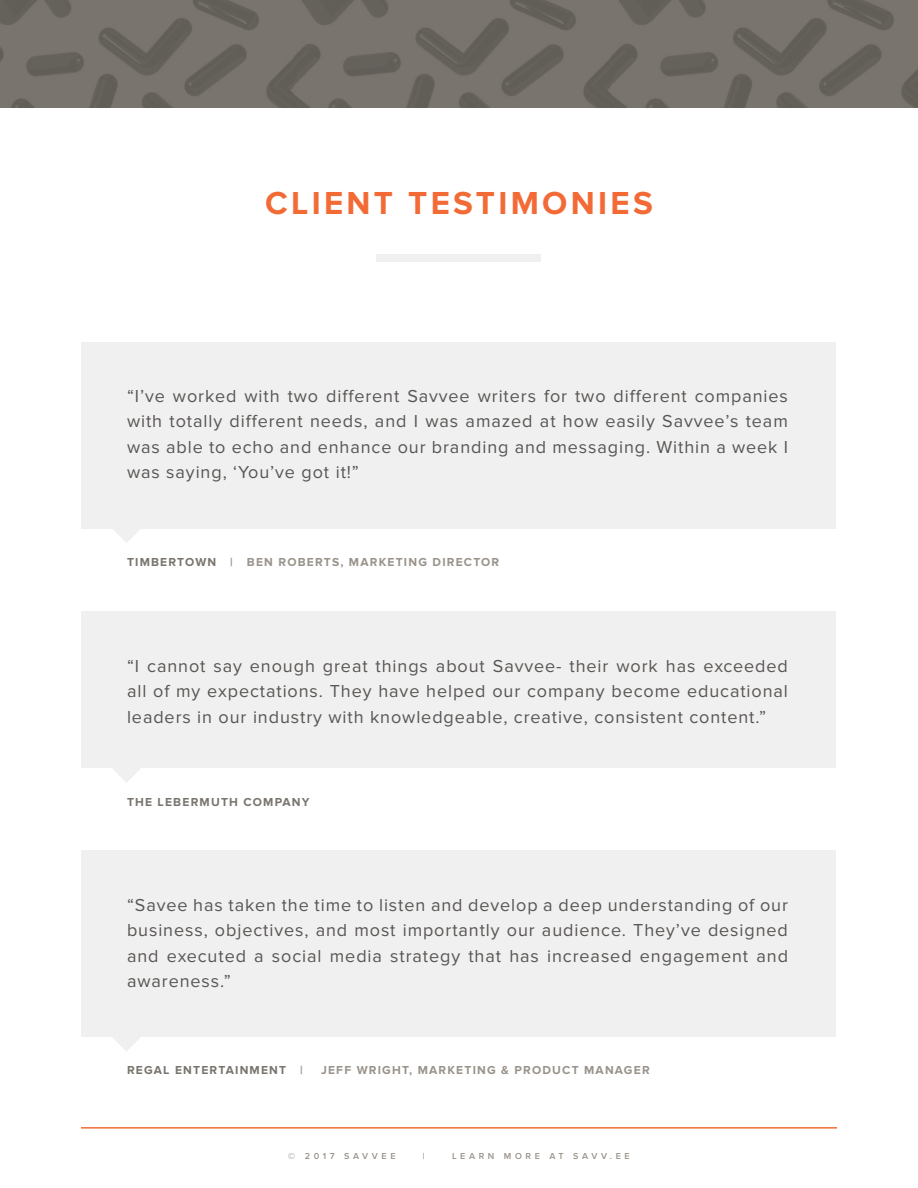
<style>
.page{position:relative;width:918px;height:1188px;background:#fff}
.page>*{position:absolute;margin:0;border:0;box-sizing:border-box;transform-origin:0 0}
._2-column_bullets{font:700 33px "Proxima Nova";letter-spacing:.1em;color:#f26b36}
._2-column_bullets-2{font:18px/25.5px "Proxima Nova";letter-spacing:.05em;color:#595655;text-align:justify}
._2-column_bullets-3{font:700 12px "Proxima Nova";letter-spacing:.1em;color:#99938b}
._2-column_bullets-4{font:700 12px "Proxima Nova";letter-spacing:.1em;color:#79746d}
.t1{font:600 9px "Proxima Nova";letter-spacing:.4em;color:#99938b}
.s1{color:#79746d}
.s2{color:#99938b}
</style>
<div class="page">
<hr style="left:81px;top:1127px;width:756px;height:2px;background:#f26b36">
<img style="left:0;top:0;width:918px;height:108px">
<div style="left:82px;top:342px;width:754px;height:186px;background:#eff0ef"></div>
<div style="left:82px;top:850px;width:754px;height:187px;background:#eff0ef"></div>
<div style="left:82px;top:612px;width:754px;height:156px;background:#eff0ef"></div>
<div style="left:377px;top:254px;width:164px;height:8px;background:#eff0ef"></div>
<svg style="left:112px;top:528px;width:29px;height:15px"></svg>
<svg style="left:113px;top:1037px;width:27px;height:14px"></svg>
<svg style="left:113px;top:768px;width:27px;height:15px"></svg>
<p class="_2-column_bullets" style="left:265px;top:184px;width:389px">CLIENT TESTIMONIES</p>
<p class="_2-column_bullets-2" style="left:127px;top:384px;width:662px">“I’ve worked with two different Savvee writers for two different companies with totally different needs, and I was amazed at how easily Savvee’s team was able to echo and enhance our branding and messaging. Within a week I was saying, ‘You’ve got it!”</p>
<p class="_2-column_bullets-3" style="left:127px;top:555px;width:374px"><span class="s1">TIMBERTOWN</span> | BEN ROBERTS, MARKETING DIRECTOR</p>
<p class="_2-column_bullets-2" style="left:127px;top:653px;width:663px">“I cannot say enough great things about Savvee- their work has exceeded all of my expectations. They have helped our company become educational leaders in our industry with knowledgeable, creative, consistent content.”</p>
<p class="_2-column_bullets-4" style="left:127px;top:795px;width:184px">THE LEBERMUTH COMPANY</p>
<p class="_2-column_bullets-2" style="left:127px;top:892px;width:663px">“Savee has taken the time to listen and develop a deep understanding of our business, objectives, and most importantly our audience. They’ve designed and executed a social media strategy that has increased engagement and awareness.”</p>
<p class="_2-column_bullets-4" style="left:127px;top:1064px;width:177px">REGAL ENTERTAINMENT <span class="s2">|</span></p>
<p class="_2-column_bullets-3" style="left:321px;top:1064px;width:330px">JEFF WRIGHT, MARKETING &amp; PRODUCT MANAGER</p>
<p class="t1" style="left:288px;top:1151px;width:109px">© 2017 SAVVEE</p>
<p class="t1" style="left:423px;top:1151px;width:3px">|</p>
<p class="t1" style="left:452px;top:1151px;width:179px">LEARN MORE AT SAVV.EE</p>
</div>
